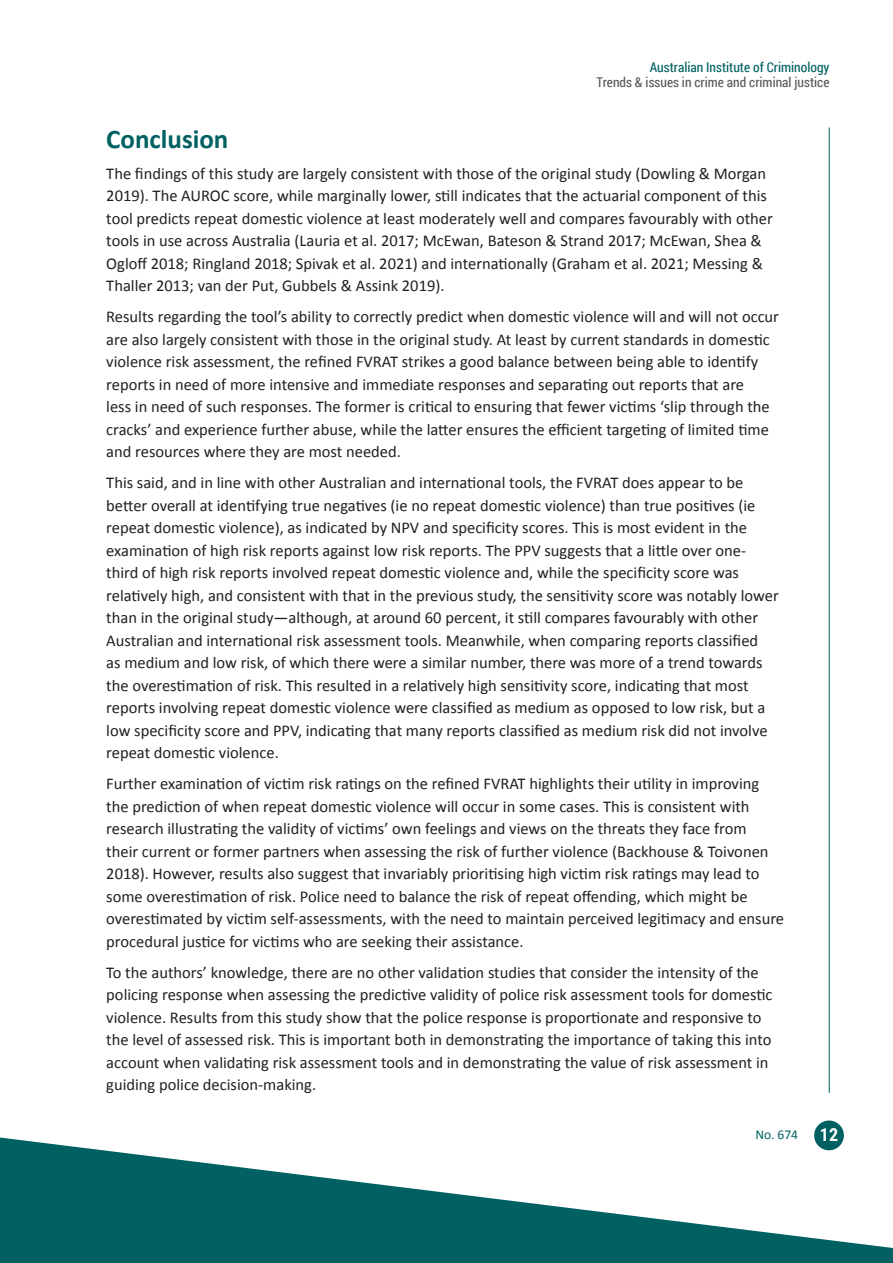
<style>
.page{position:relative;width:893px;height:1263px;background:#fff}
.page>*{position:absolute;margin:0;border:0;box-sizing:border-box;transform-origin:0 0}
.t1{font:700 27px "Calibri";color:#006062}
.body{font:16.5px/22.5px "Calibri";color:#231f20}
.t2{font:13.5px "Roboto Condensed";color:#57585a}
.t3{font:13.5px "Roboto Condensed";color:#006062}
.t4{font:13.5px "Calibri";color:#006062}
.s1{font-family:"Roboto Condensed";font-weight:700;font-size:18px;color:#fff}
</style>
<div class="page">
<hr style="left:829px;top:128px;width:1px;height:965px;background:#006062">
<div style="left:814px;top:1120px;width:30px;height:30px;background:#006062;border-radius:50%"></div>
<svg style="left:0;top:1137px;width:893px;height:126px;fill:#006062"></svg>
<p class="t3" style="left:650px;top:58px;width:181px">Australian Institute of Criminology</p>
<p class="t2" style="left:597px;top:73px;width:234px">Trends &amp; issues in crime and criminal justice</p>
<h1 class="t1" style="left:106px;top:122px;width:124px">Conclusion</h1>
<p class="body" style="left:106px;top:162px;width:668px">The findings of this study are largely consistent with those of the original study (Dowling &amp; Morgan 2019). The AUROC score, while marginally lower, still indicates that the actuarial component of this tool predicts repeat domestic violence at least moderately well and compares favourably with other tools in use across Australia (Lauria et al. 2017; McEwan, Bateson &amp; Strand 2017; McEwan, Shea &amp; Ogloff 2018; Ringland 2018; Spivak et al. 2021) and internationally (Graham et al. 2021; Messing &amp; Thaller 2013; van der Put, Gubbels &amp; Assink 2019).</p>
<p class="body" style="left:106px;top:306px;width:674px">Results regarding the tool’s ability to correctly predict when domestic violence will and will not occur are also largely consistent with those in the original study. At least by current standards in domestic violence risk assessment, the refined FVRAT strikes a good balance between being able to identify reports in need of more intensive and immediate responses and separating out reports that are<br>less in need of such responses. The former is critical to ensuring that fewer victims ‘slip through the cracks’ and experience further abuse, while the latter ensures the efficient targeting of limited time and resources where they are most needed.</p>
<p class="body" style="left:106px;top:472px;width:674px">This said, and in line with other Australian and international tools, the FVRAT does appear to be better overall at identifying true negatives (ie no repeat domestic violence) than true positives (ie repeat domestic violence), as indicated by NPV and specificity scores. This is most evident in the examination of high risk reports against low risk reports. The PPV suggests that a little over one&shy;third of high risk reports involved repeat domestic violence and, while the specificity score was relatively high, and consistent with that in the previous study, the sensitivity score was notably lower than in the original study—although, at around 60 percent, it still compares favourably with other Australian and international risk assessment tools. Meanwhile, when comparing reports classified<br>as medium and low risk, of which there were a similar number, there was more of a trend towards the overestimation of risk. This resulted in a relatively high sensitivity score, indicating that most reports involving repeat domestic violence were classified as medium as opposed to low risk, but a low specificity score and PPV, indicating that many reports classified as medium risk did not involve repeat domestic violence.</p>
<p class="body" style="left:106px;top:773px;width:679px">Further examination of victim risk ratings on the refined FVRAT highlights their utility in improving the prediction of when repeat domestic violence will occur in some cases. This is consistent with research illustrating the validity of victims’ own feelings and views on the threats they face from<br>their current or former partners when assessing the risk of further violence (Backhouse &amp; Toivonen 2018). However, results also suggest that invariably prioritising high victim risk ratings may lead to some overestimation of risk. Police need to balance the risk of repeat offending, which might be overestimated by victim self-assessments, with the need to maintain perceived legitimacy and ensure procedural justice for victims who are seeking their assistance.</p>
<p class="body" style="left:106px;top:961px;width:668px">To the authors’ knowledge, there are no other validation studies that consider the intensity of the policing response when assessing the predictive validity of police risk assessment tools for domestic violence. Results from this study show that the police response is proportionate and responsive to the level of assessed risk. This is important both in demonstrating the importance of taking this into account when validating risk assessment tools and in demonstrating the value of risk assessment in guiding police decision-making.</p>
<p class="t4" style="left:755px;top:1126px;width:84px">No. 674 <span class="s1">12</span></p>
</div>
